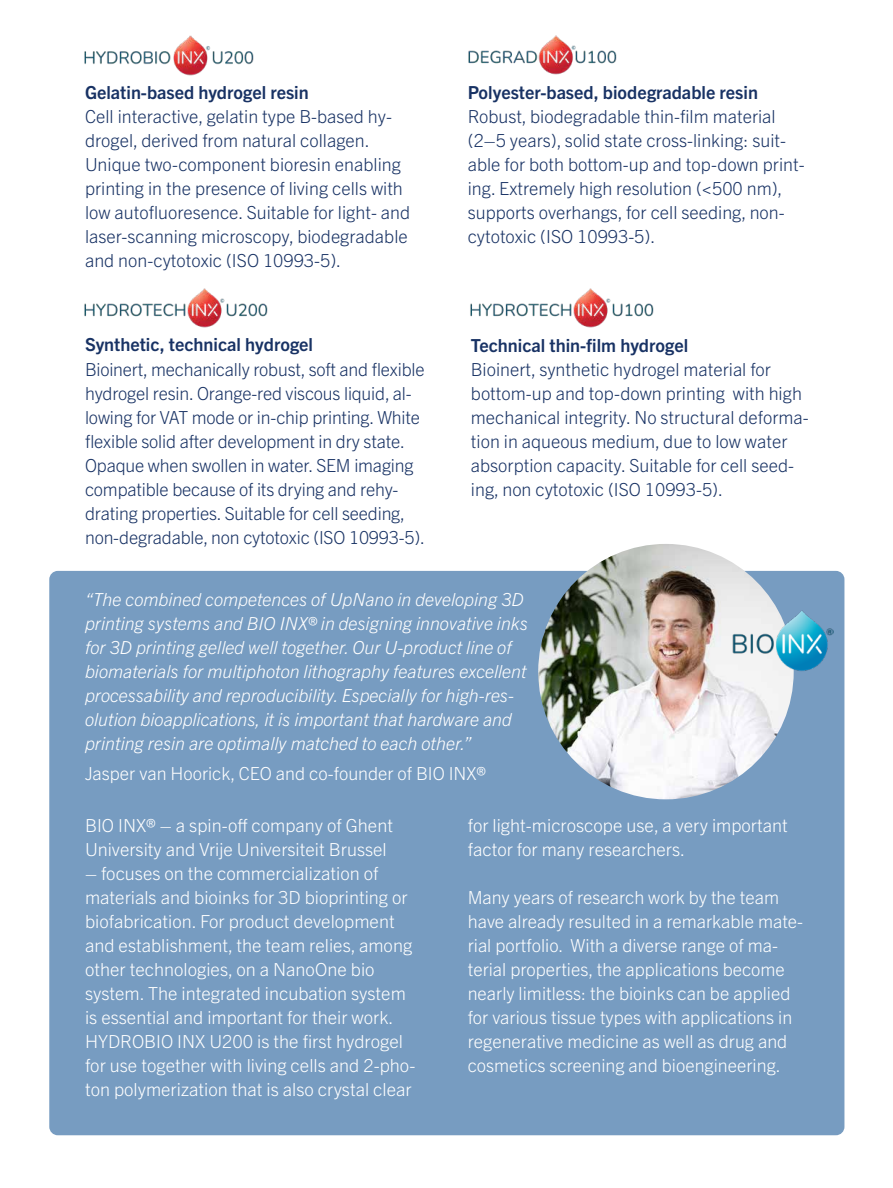
<style>
.page{position:relative;width:893px;height:1188px;background:#fff}
.page>*{position:absolute;margin:0;border:0;box-sizing:border-box;transform-origin:0 0}
.t1{font:300 18px/24px "Trade Gothic Next LT Pro";color:#183264}
.t2{font:300 18px/24px "Trade Gothic Next LT Pro";color:#fff}
.t3{font:italic 300 18px/24px "Trade Gothic Next LT Pro";color:#fff}
.t4{font:700 18px "Trade Gothic Next LT Pro";color:#183264}
</style>
<div class="page">
<img style="left:84px;top:288px;width:184px;height:40px">
<img style="left:470px;top:288px;width:184px;height:40px">
<img style="left:84px;top:35px;width:170px;height:41px">
<img style="left:468px;top:35px;width:149px;height:40px">
<div style="left:49px;top:571px;width:795px;height:564px;background:#779cc1;border-radius:9px"></div>
<img style="left:538px;top:544px;width:256px;height:255px;border-radius:128px">
<img style="left:729px;top:608px;width:104px;height:65px">
<p class="t4" style="left:85px;top:80px;width:225px">Gelatin-based hydrogel resin</p>
<p class="t1" style="left:85px;top:103px;width:327px">Cell interactive, gelatin type B-based hy&shy;drogel, derived from natural collagen.<br>Unique two-component bioresin enabling printing in the presence of living cells with low autofluoresence. Suitable for light- and laser-scanning microscopy, biodegradable and non-cytotoxic (ISO 10993-5).</p>
<p class="t4" style="left:85px;top:332px;width:230px">Synthetic, technical hydrogel</p>
<p class="t1" style="left:85px;top:356px;width:341px">Bioinert, mechanically robust, soft and flexible hydrogel resin. Orange-red viscous liquid, al&shy;lowing for VAT mode or in-chip printing. White flexible solid after development in dry state.<br>Opaque when swollen in water. SEM imaging compatible because of its drying and rehy&shy;drating properties. Suitable for cell seeding, non-degradable, non cytotoxic (ISO 10993-5).</p>
<p class="t4" style="left:468px;top:80px;width:292px">Polyester-based, biodegradable resin</p>
<p class="t1" style="left:468px;top:103px;width:338px">Robust, biodegradable thin-film material (2–5 years), solid state cross-linking: suit&shy;able for both bottom-up and top-down print&shy;ing. Extremely high resolution (&lt;500 nm), supports overhangs, for cell seeding, non&shy;cytotoxic (ISO 10993-5).</p>
<p class="t4" style="left:471px;top:332px;width:219px">Technical thin-film hydrogel</p>
<p class="t1" style="left:471px;top:356px;width:339px">Bioinert, synthetic hydrogel material for bottom-up and top-down printing with high mechanical integrity. No structural deforma&shy;tion in aqueous medium, due to low water absorption capacity. Suitable for cell seed&shy;ing, non cytotoxic (ISO 10993-5).</p>
<p class="t3" style="left:85px;top:586px;width:444px">“The combined competences of UpNano in developing 3D printing systems and BIO INX® in designing innovative inks for 3D printing gelled well together. Our U-product line of biomaterials for multiphoton lithography features excellent processability and reproducibility. Especially for high-res&shy;olution bioapplications, it is important that hardware and printing resin are optimally matched to each other.”</p>
<p class="t2" style="left:85px;top:760px;width:403px">Jasper van Hoorick, CEO and co-founder of BIO INX®</p>
<p class="t2" style="left:85px;top:812px;width:309px">BIO INX® – a spin-off company of Ghent<br>University and Vrije Universiteit Brussel</p>
<p class="t2" style="left:85px;top:860px;width:332px">– focuses on the commercialization of materials and bioinks for 3D bioprinting or biofabrication. For product development and establishment, the team relies, among other technologies, on a NanoOne bio system. The integrated incubation system is essential and important for their work.<br>HYDROBIO INX U200 is the first hydrogel for use together with living cells and 2-pho&shy;ton polymerization that is also crystal clear</p>
<p class="t2" style="left:468px;top:812px;width:322px">for light-microscope use, a very important factor for many researchers.</p>
<p class="t2" style="left:468px;top:884px;width:337px">Many years of research work by the team have already resulted in a remarkable mate&shy;rial portfolio. With a diverse range of ma&shy;terial properties, the applications become nearly limitless: the bioinks can be applied for various tissue types with applications in regenerative medicine as well as drug and cosmetics screening and bioengineering.</p>
</div>
